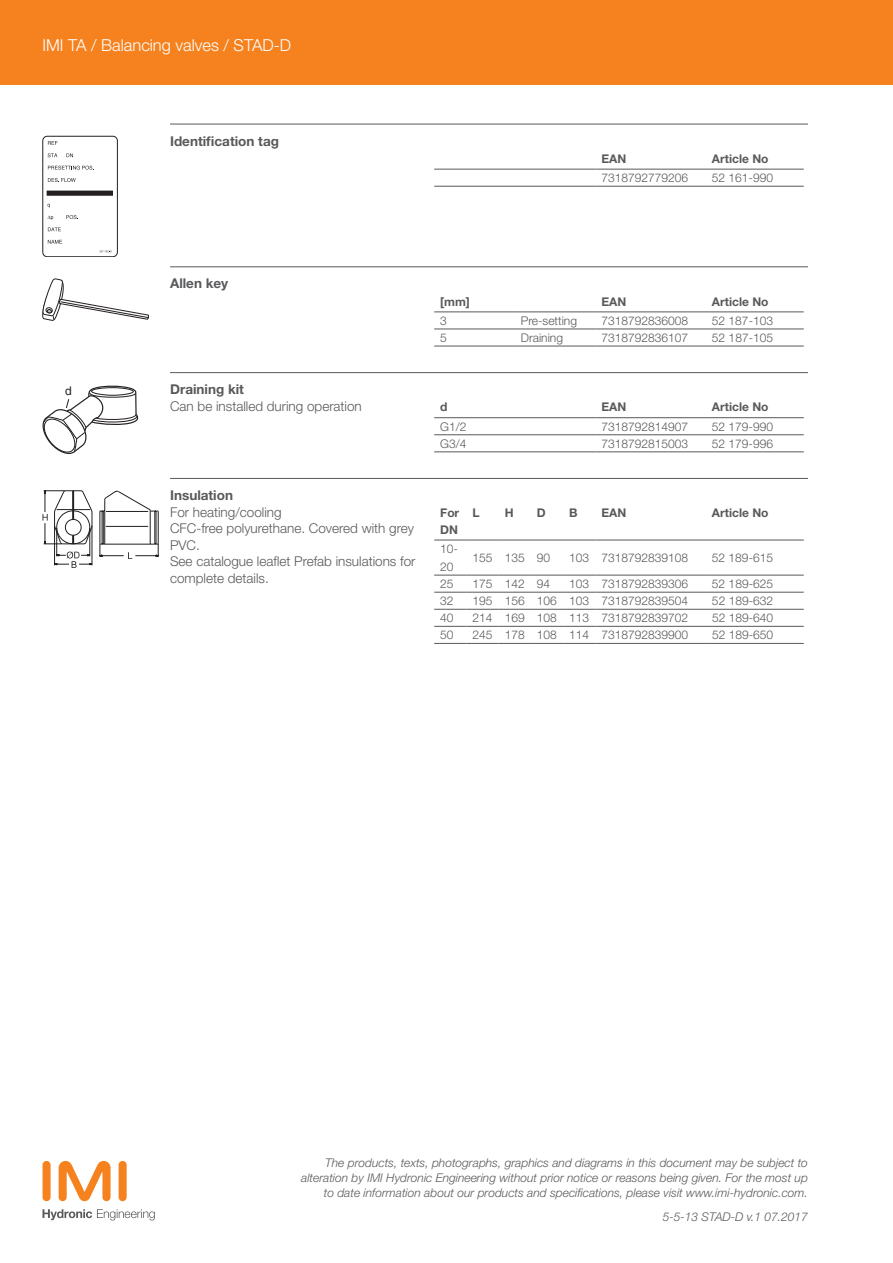
<style>
.page{position:relative;width:893px;height:1263px;background:#fff}
.page>*{position:absolute;margin:0;border:0;box-sizing:border-box;transform-origin:0 0}
.t1{font:300 16.5px "Helvetica Neue LT Std";color:#fff}
.t2{font:300 13.5px/16.5px "Helvetica Neue LT Std";color:#58595b}
.t3{font:700 13.5px "Helvetica Neue LT Std";color:#58595b}
.t4{font:300 12px/18px "Helvetica Neue LT Std";color:#58595b}
.t5{font:italic 300 12px/15px "Helvetica Neue LT Std";color:#58595b;text-align:right}
.t6{font:700 12px/16.5px "Helvetica Neue LT Std";color:#58595b}
.t7{font:12px "Helvetica";color:#231f20}
</style>
<div class="page">
<div style="left:0;top:0;width:893px;height:85px;background:#f5821f"></div>
<div style="left:43px;top:1161px;width:8px;height:40px;background:#f5821f;border-radius:4px"></div>
<div style="left:119px;top:1161px;width:8px;height:40px;background:#f5821f;border-radius:4px"></div>
<svg style="left:59px;top:1161px;width:52px;height:40px"></svg>
<svg style="left:43px;top:1209px;width:112px;height:11px"></svg>
<hr style="left:170px;top:124px;width:638px;height:1px;background:#58595b">
<hr style="left:434px;top:169px;width:161px;height:1px;background:#58595b">
<hr style="left:434px;top:186px;width:161px;height:1px;background:#58595b">
<hr style="left:595px;top:169px;width:111px;height:1px;background:#58595b">
<hr style="left:595px;top:186px;width:111px;height:1px;background:#58595b">
<hr style="left:706px;top:169px;width:98px;height:1px;background:#58595b">
<hr style="left:706px;top:186px;width:98px;height:1px;background:#58595b">
<hr style="left:170px;top:266px;width:638px;height:1px;background:#58595b">
<hr style="left:434px;top:311px;width:81px;height:1px;background:#58595b">
<hr style="left:515px;top:311px;width:80px;height:1px;background:#58595b">
<hr style="left:595px;top:311px;width:111px;height:1px;background:#58595b">
<hr style="left:706px;top:311px;width:98px;height:1px;background:#58595b">
<hr style="left:434px;top:329px;width:81px;height:1px;background:#58595b">
<hr style="left:434px;top:346px;width:81px;height:1px;background:#58595b">
<hr style="left:515px;top:329px;width:80px;height:1px;background:#58595b">
<hr style="left:515px;top:346px;width:80px;height:1px;background:#58595b">
<hr style="left:595px;top:329px;width:111px;height:1px;background:#58595b">
<hr style="left:595px;top:346px;width:111px;height:1px;background:#58595b">
<hr style="left:706px;top:329px;width:98px;height:1px;background:#58595b">
<hr style="left:706px;top:346px;width:98px;height:1px;background:#58595b">
<hr style="left:170px;top:372px;width:638px;height:1px;background:#58595b">
<hr style="left:434px;top:417px;width:161px;height:1px;background:#58595b">
<hr style="left:595px;top:417px;width:111px;height:1px;background:#58595b">
<hr style="left:706px;top:417px;width:98px;height:1px;background:#58595b">
<hr style="left:434px;top:434px;width:161px;height:1px;background:#58595b">
<hr style="left:434px;top:452px;width:161px;height:1px;background:#58595b">
<hr style="left:595px;top:434px;width:111px;height:1px;background:#58595b">
<hr style="left:595px;top:452px;width:111px;height:1px;background:#58595b">
<hr style="left:706px;top:434px;width:98px;height:1px;background:#58595b">
<hr style="left:706px;top:452px;width:98px;height:1px;background:#58595b">
<hr style="left:170px;top:478px;width:638px;height:1px;background:#58595b">
<hr style="left:434px;top:540px;width:32px;height:1px;background:#58595b">
<hr style="left:466px;top:540px;width:33px;height:1px;background:#58595b">
<hr style="left:499px;top:540px;width:32px;height:1px;background:#58595b">
<hr style="left:531px;top:540px;width:32px;height:1px;background:#58595b">
<hr style="left:563px;top:540px;width:32px;height:1px;background:#58595b">
<hr style="left:595px;top:540px;width:111px;height:1px;background:#58595b">
<hr style="left:706px;top:540px;width:98px;height:1px;background:#58595b">
<hr style="left:434px;top:575px;width:32px;height:1px;background:#58595b">
<hr style="left:466px;top:575px;width:33px;height:1px;background:#58595b">
<hr style="left:499px;top:575px;width:32px;height:1px;background:#58595b">
<hr style="left:531px;top:575px;width:32px;height:1px;background:#58595b">
<hr style="left:563px;top:575px;width:32px;height:1px;background:#58595b">
<hr style="left:595px;top:575px;width:111px;height:1px;background:#58595b">
<hr style="left:706px;top:575px;width:98px;height:1px;background:#58595b">
<hr style="left:434px;top:592px;width:32px;height:1px;background:#58595b">
<hr style="left:466px;top:592px;width:33px;height:1px;background:#58595b">
<hr style="left:499px;top:592px;width:32px;height:1px;background:#58595b">
<hr style="left:531px;top:592px;width:32px;height:1px;background:#58595b">
<hr style="left:563px;top:592px;width:32px;height:1px;background:#58595b">
<hr style="left:595px;top:592px;width:111px;height:1px;background:#58595b">
<hr style="left:706px;top:592px;width:98px;height:1px;background:#58595b">
<hr style="left:434px;top:609px;width:32px;height:1px;background:#58595b">
<hr style="left:466px;top:609px;width:33px;height:1px;background:#58595b">
<hr style="left:499px;top:609px;width:32px;height:1px;background:#58595b">
<hr style="left:531px;top:609px;width:32px;height:1px;background:#58595b">
<hr style="left:563px;top:609px;width:32px;height:1px;background:#58595b">
<hr style="left:595px;top:609px;width:111px;height:1px;background:#58595b">
<hr style="left:706px;top:609px;width:98px;height:1px;background:#58595b">
<hr style="left:434px;top:626px;width:32px;height:1px;background:#58595b">
<hr style="left:434px;top:643px;width:32px;height:1px;background:#58595b">
<hr style="left:466px;top:626px;width:33px;height:1px;background:#58595b">
<hr style="left:466px;top:643px;width:33px;height:1px;background:#58595b">
<hr style="left:499px;top:626px;width:32px;height:1px;background:#58595b">
<hr style="left:499px;top:643px;width:32px;height:1px;background:#58595b">
<hr style="left:531px;top:626px;width:32px;height:1px;background:#58595b">
<hr style="left:531px;top:643px;width:32px;height:1px;background:#58595b">
<hr style="left:563px;top:626px;width:32px;height:1px;background:#58595b">
<hr style="left:563px;top:643px;width:32px;height:1px;background:#58595b">
<hr style="left:595px;top:626px;width:111px;height:1px;background:#58595b">
<hr style="left:595px;top:643px;width:111px;height:1px;background:#58595b">
<hr style="left:706px;top:626px;width:98px;height:1px;background:#58595b">
<hr style="left:706px;top:643px;width:98px;height:1px;background:#58595b">
<div style="left:43px;top:136px;width:75px;height:121px;border:1px solid #231f20;border-radius:5px"></div>
<svg style="left:48px;top:141px;width:10px;height:4px"></svg>
<svg style="left:48px;top:153px;width:9px;height:4px"></svg>
<svg style="left:66px;top:153px;width:7px;height:4px"></svg>
<svg style="left:48px;top:166px;width:46px;height:4px"></svg>
<svg style="left:48px;top:178px;width:28px;height:4px"></svg>
<svg style="left:47px;top:215px;width:6px;height:5px"></svg>
<svg style="left:66px;top:215px;width:12px;height:4px"></svg>
<svg style="left:48px;top:227px;width:13px;height:4px"></svg>
<svg style="left:48px;top:240px;width:14px;height:4px"></svg>
<div style="left:47px;top:191px;width:66px;height:5px;background:#231f20"></div>
<svg style="left:99px;top:250px;width:13px;height:3px"></svg>
<svg style="left:43px;top:279px;width:106px;height:41px"></svg>
<svg style="left:43px;top:385px;width:95px;height:69px"></svg>
<svg style="left:43px;top:490px;width:116px;height:78px"></svg>
<h1 class="t1" style="left:43px;top:35px;width:250px">IMI TA / Balancing valves / STAD-D</h1>
<p class="t7" style="left:65px;top:384px;width:8px">d</p>
<p class="t3" style="left:170px;top:133px;width:110px">Identification tag</p>
<p class="t3" style="left:170px;top:275px;width:60px">Allen key</p>
<p class="t6" style="left:601px;top:150px;width:26px">EAN</p>
<p class="t6" style="left:712px;top:150px;width:58px">Article No</p>
<p class="t4" style="left:601px;top:168px;width:88px">7318792779206</p>
<p class="t4" style="left:712px;top:168px;width:63px">52 161-990</p>
<p class="t6" style="left:440px;top:293px;width:31px">[mm]</p>
<p class="t6" style="left:601px;top:293px;width:26px">EAN</p>
<p class="t6" style="left:712px;top:293px;width:58px">Article No</p>
<p class="t4" style="left:440px;top:311px;width:8px">3</p>
<p class="t4" style="left:521px;top:311px;width:58px">Pre-setting</p>
<p class="t4" style="left:601px;top:311px;width:88px">7318792836008</p>
<p class="t4" style="left:712px;top:311px;width:63px">52 187-103</p>
<p class="t4" style="left:440px;top:328px;width:8px">5</p>
<p class="t4" style="left:521px;top:328px;width:44px">Draining</p>
<p class="t4" style="left:601px;top:328px;width:88px">7318792836107</p>
<p class="t4" style="left:712px;top:328px;width:63px">52 187-105</p>
<p class="t3" style="left:170px;top:381px;width:75px">Draining kit</p>
<p class="t2" style="left:170px;top:397px;width:193px">Can be installed during operation</p>
<p class="t6" style="left:440px;top:398px;width:9px">d</p>
<p class="t6" style="left:601px;top:398px;width:26px">EAN</p>
<p class="t6" style="left:712px;top:398px;width:58px">Article No</p>
<p class="t4" style="left:440px;top:417px;width:28px">G1/2</p>
<p class="t4" style="left:601px;top:417px;width:88px">7318792814907</p>
<p class="t4" style="left:712px;top:417px;width:63px">52 179-990</p>
<p class="t4" style="left:440px;top:434px;width:28px">G3/4</p>
<p class="t4" style="left:601px;top:434px;width:88px">7318792815003</p>
<p class="t4" style="left:712px;top:434px;width:63px">52 179-996</p>
<p class="t3" style="left:170px;top:487px;width:64px">Insulation</p>
<p class="t2" style="left:170px;top:503px;width:247px">For heating/cooling<br>CFC-free polyurethane. Covered with grey<br>PVC.<br>See catalogue leaflet Prefab insulations for complete details.</p>
<p class="t6" style="left:440px;top:504px;width:21px">For<br>DN</p>
<p class="t6" style="left:472px;top:504px;width:9px">L</p>
<p class="t6" style="left:505px;top:504px;width:10px">H</p>
<p class="t6" style="left:537px;top:504px;width:10px">D</p>
<p class="t6" style="left:569px;top:504px;width:10px">B</p>
<p class="t6" style="left:601px;top:504px;width:26px">EAN</p>
<p class="t6" style="left:712px;top:504px;width:58px">Article No</p>
<p class="t4" style="left:440px;top:539px;width:19px">10-<br>20</p>
<p class="t4" style="left:472px;top:548px;width:79px">155 135 90</p>
<p class="t4" style="left:569px;top:548px;width:120px">103 7318792839108</p>
<p class="t4" style="left:712px;top:548px;width:63px">52 189-615</p>
<p class="t4" style="left:440px;top:574px;width:15px">25</p>
<p class="t4" style="left:472px;top:574px;width:79px">175 142 94</p>
<p class="t4" style="left:569px;top:574px;width:120px">103 7318792839306</p>
<p class="t4" style="left:712px;top:574px;width:63px">52 189-625</p>
<p class="t4" style="left:440px;top:591px;width:15px">32</p>
<p class="t4" style="left:472px;top:591px;width:217px">195 156 106 103 7318792839504</p>
<p class="t4" style="left:712px;top:591px;width:63px">52 189-632</p>
<p class="t4" style="left:440px;top:608px;width:15px">40</p>
<p class="t4" style="left:472px;top:608px;width:217px">214 169 108 113 7318792839702</p>
<p class="t4" style="left:712px;top:608px;width:63px">52 189-640</p>
<p class="t4" style="left:440px;top:626px;width:15px">50</p>
<p class="t4" style="left:472px;top:626px;width:217px">245 178 108 114 7318792839900</p>
<p class="t4" style="left:712px;top:626px;width:63px">52 189-650</p>
<p class="t5" style="left:301px;top:1155px;width:508px">The products, texts, photographs, graphics and diagrams in this document may be subject to alteration by IMI Hydronic Engineering without prior notice or reasons being given. For the most up to date information about our products and specifications, please visit www.imi-hydronic.com.</p>
<p class="t5" style="left:663px;top:1209px;width:147px">5-5-13 STAD-D v.1 07.2017</p>
</div>
